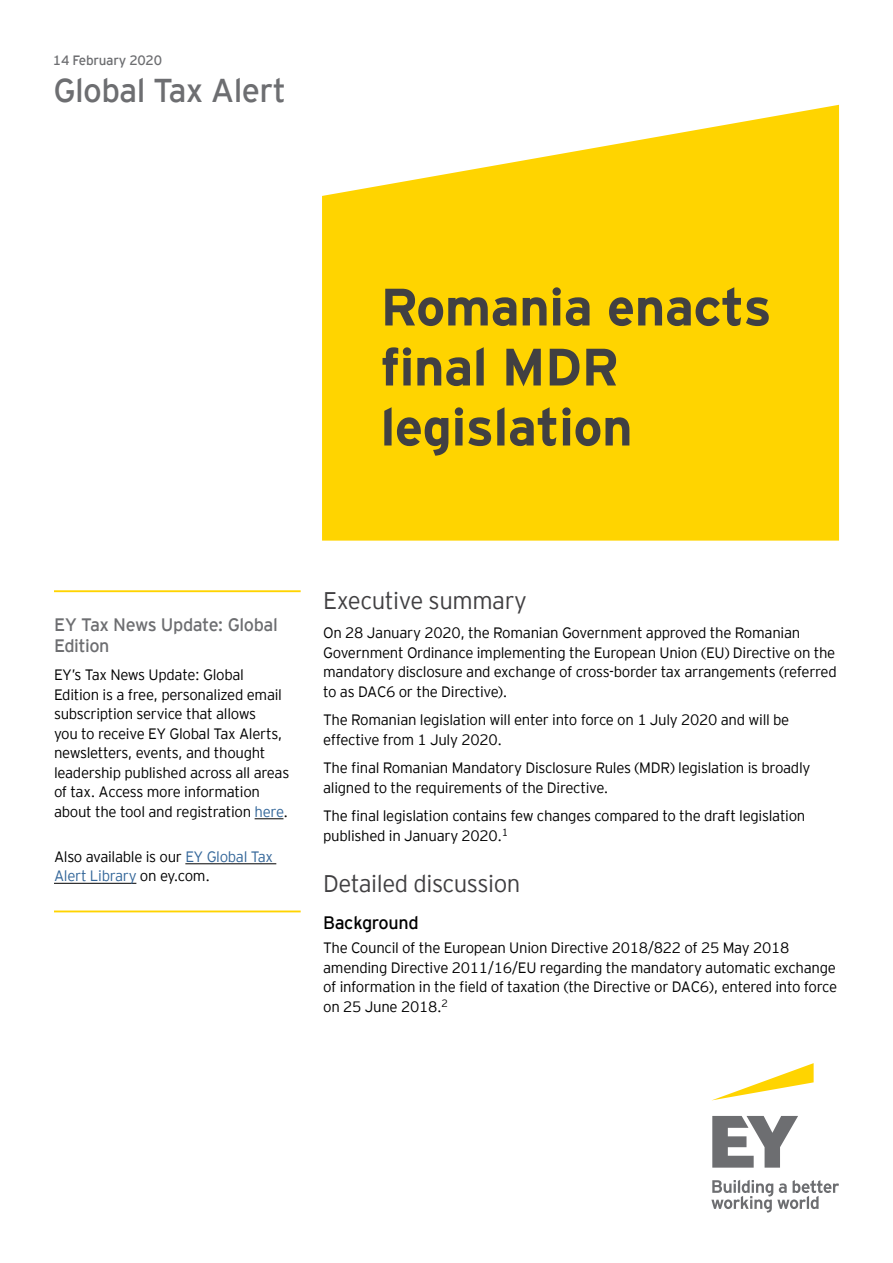
<style>
.page{position:relative;width:893px;height:1263px;background:#fff}
.page>*{position:absolute;margin:0;border:0;box-sizing:border-box;transform-origin:0 0}
.t1{font:700 52.5px/60px "EY Interstate";letter-spacing:-.01em;color:#414042}
.t2{font:33px "EY Interstate";letter-spacing:-.02em;color:#6d6e71}
.t3{font:300 24px "EY Interstate";letter-spacing:-.02em;color:#414042}
.t4{font:18px/21px "EY Interstate";letter-spacing:-.025em;color:#6d6e71}
.t5{font:18px "EY Interstate";letter-spacing:-.02em;color:#000}
.t6{font:300 15px/19.5px "EY Interstate";letter-spacing:-.02em;color:#000}
.t7{font:13.5px "EY Interstate";letter-spacing:-.02em;color:#6d6e71}
.s1{color:#369}
</style>
<div class="page">
<svg style="left:322px;top:105px;width:517px;height:436px;background:#ffd81a"></svg>
<hr style="left:54px;top:590px;width:247px;height:2px;background:#ffd400">
<svg style="left:255px;top:818px;width:28px;height:1px"></svg>
<hr style="left:185px;top:863px;width:91px;height:1px;background:#000">
<hr style="left:54px;top:883px;width:82px;height:1px;background:#000">
<hr style="left:54px;top:910px;width:247px;height:2px;background:#ffd400">
<svg style="left:713px;top:1063px;width:101px;height:37px"></svg>
<svg style="left:711px;top:1116px;width:128px;height:96px"></svg>
<p class="t7" style="left:53px;top:50px;width:111px">14 February 2020</p>
<h2 class="t2" style="left:53px;top:67px;width:234px">Global Tax Alert</h2>
<h1 class="t1" style="left:381px;top:274px;width:393px">Romania enacts final MDR legislation</h1>
<p class="t4" style="left:54px;top:613px;width:225px">EY Tax News Update: Global<br>Edition</p>
<p class="t6" style="left:54px;top:664px;width:237px">EY’s Tax News Update: Global Edition is a free, personalized email subscription service that allows<br>you to receive EY Global Tax Alerts, newsletters, events, and thought leadership published across all areas of tax. Access more information about the tool and registration <span class="s1">here</span>.</p>
<p class="t6" style="left:54px;top:846px;width:221px">Also available is our <span class="s1">EY Global Tax<br>Alert Library</span> on ey.com.</p>
<h3 class="t3" style="left:323px;top:584px;width:205px">Executive summary</h3>
<p class="t6" style="left:323px;top:622px;width:515px">On 28 January 2020, the Romanian Government approved the Romanian Government Ordinance implementing the European Union (EU) Directive on the mandatory disclosure and exchange of cross-border tax arrangements (referred to as DAC6 or the Directive).</p>
<p class="t6" style="left:323px;top:709px;width:468px">The Romanian legislation will enter into force on 1 July 2020 and will be effective from 1 July 2020.</p>
<p class="t6" style="left:323px;top:757px;width:489px">The final Romanian Mandatory Disclosure Rules (MDR) legislation is broadly aligned to the requirements of the Directive.</p>
<p class="t6" style="left:323px;top:805px;width:484px">The final legislation contains few changes compared to the draft legislation published in January 2020.<sup>1</sup></p>
<h3 class="t3" style="left:323px;top:866px;width:199px">Detailed discussion</h3>
<p class="t5" style="left:323px;top:910px;width:97px">Background</p>
<p class="t6" style="left:323px;top:937px;width:515px">The Council of the European Union Directive 2018/822 of 25 May 2018 amending Directive 2011/16/EU regarding the mandatory automatic exchange of information in the field of taxation (the Directive or DAC6), entered into force on 25 June 2018.<sup>2</sup></p>
</div>
